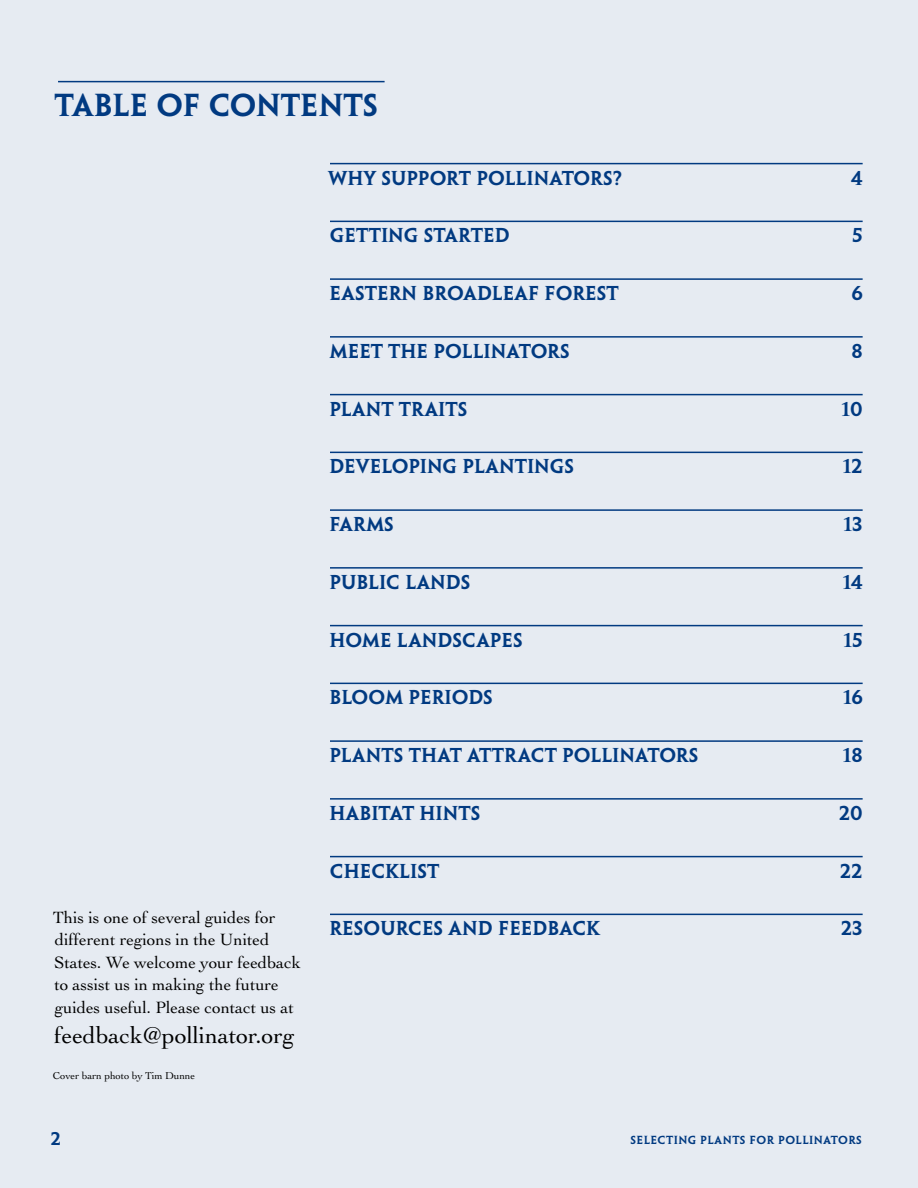
<style>
.page{position:relative;width:918px;height:1188px;background:#e6ebf2}
.page>*{position:absolute;margin:0;border:0;box-sizing:border-box;transform-origin:0 0}
.t1{font:28.5px "Penumbra MM 585 1000";letter-spacing:.075em;color:#013a81}
.t2{font:24px "Cochin";letter-spacing:-.005em;color:#000}
.t3{font:18px "Penumbra MM 585 1000";letter-spacing:.075em;color:#013a81}
.t4{font:18px "Penumbra MM 585 1000";letter-spacing:.095em;color:#013a81}
.t5{font:18px "Penumbra MM 585 1000";letter-spacing:.1em;color:#013a81}
.t6{font:17.25px/22.5px "Cochin";letter-spacing:-.005em;color:#000}
.t7{font:16.5px "Penumbra MM 585 1000";color:#013a81}
.t8{font:10.5px "Penumbra MM 585 1000";letter-spacing:.115em;color:#013a81}
.t9{font:10.5px "Cochin";letter-spacing:-.005em;color:#000}
</style>
<div class="page">
<hr style="left:330px;top:163px;width:533px;height:1px;background:#013a81">
<hr style="left:330px;top:221px;width:533px;height:1px;background:#013a81">
<hr style="left:330px;top:278px;width:533px;height:2px;background:#013a81">
<hr style="left:330px;top:336px;width:533px;height:2px;background:#013a81">
<hr style="left:330px;top:394px;width:533px;height:1px;background:#013a81">
<hr style="left:330px;top:452px;width:533px;height:1px;background:#013a81">
<hr style="left:330px;top:509px;width:533px;height:2px;background:#013a81">
<hr style="left:330px;top:567px;width:533px;height:2px;background:#013a81">
<hr style="left:330px;top:625px;width:533px;height:1px;background:#013a81">
<hr style="left:330px;top:683px;width:533px;height:1px;background:#013a81">
<hr style="left:330px;top:740px;width:533px;height:2px;background:#013a81">
<hr style="left:330px;top:798px;width:533px;height:2px;background:#013a81">
<hr style="left:330px;top:856px;width:533px;height:1px;background:#013a81">
<hr style="left:330px;top:914px;width:533px;height:1px;background:#013a81">
<hr style="left:58px;top:81px;width:327px;height:1px;background:#013a81">
<h1 class="t1" style="left:55px;top:89px;width:323px">TABLE OF CONTENTS</h1>
<p class="t3" style="left:329px;top:168px;width:294px">WHY SUPPORT POLLINATORS?</p>
<p class="t3" style="left:851px;top:168px;width:12px">4</p>
<p class="t3" style="left:330px;top:225px;width:180px">GETTING STARTED</p>
<p class="t3" style="left:852px;top:225px;width:11px">5</p>
<p class="t4" style="left:329px;top:283px;width:290px">EASTERN BROADLEAF FOREST</p>
<p class="t3" style="left:852px;top:283px;width:13px">6</p>
<p class="t3" style="left:330px;top:341px;width:240px">MEET THE POLLINATORS</p>
<p class="t3" style="left:851px;top:341px;width:12px">8</p>
<p class="t3" style="left:329px;top:398px;width:138px">PLANT TRAITS</p>
<p class="t3" style="left:842px;top:398px;width:21px">10</p>
<p class="t3" style="left:330px;top:456px;width:245px">DEVELOPING PLANTINGS</p>
<p class="t3" style="left:843px;top:456px;width:20px">12</p>
<p class="t3" style="left:329px;top:514px;width:65px">FARMS</p>
<p class="t3" style="left:844px;top:514px;width:19px">13</p>
<p class="t3" style="left:329px;top:572px;width:141px">PUBLIC LANDS</p>
<p class="t3" style="left:843px;top:572px;width:20px">14</p>
<p class="t3" style="left:330px;top:629px;width:193px">HOME LANDSCAPES</p>
<p class="t3" style="left:844px;top:629px;width:19px">15</p>
<p class="t3" style="left:329px;top:687px;width:164px">BLOOM PERIODS</p>
<p class="t3" style="left:844px;top:687px;width:21px">16</p>
<p class="t3" style="left:329px;top:745px;width:369px">PLANTS THAT ATTRACT POLLINATORS</p>
<p class="t3" style="left:843px;top:745px;width:20px">18</p>
<p class="t3" style="left:330px;top:803px;width:151px">HABITAT HINTS</p>
<p class="t3" style="left:839px;top:803px;width:24px">20</p>
<p class="t6" style="left:53px;top:906px;width:250px">This is one of several guides for different regions in the United<br>States. We welcome your feedback to assist us in making the future guides useful. Please contact us at</p>
<h2 class="t2" style="left:54px;top:1021px;width:242px">feedback@pollinator.org</h2>
<p class="t9" style="left:53px;top:1070px;width:144px">Cover barn photo by Tim Dunne</p>
<p class="t5" style="left:330px;top:860px;width:110px">CHECKLIST</p>
<p class="t3" style="left:840px;top:860px;width:23px">22</p>
<p class="t3" style="left:329px;top:918px;width:270px">RESOURCES AND FEEDBACK</p>
<p class="t3" style="left:841px;top:918px;width:22px">23</p>
<p class="t7" style="left:51px;top:1129px;width:11px">2</p>
<p class="t8" style="left:630px;top:1134px;width:232px">SELECTING PLANTS FOR POLLINATORS</p>
</div>
